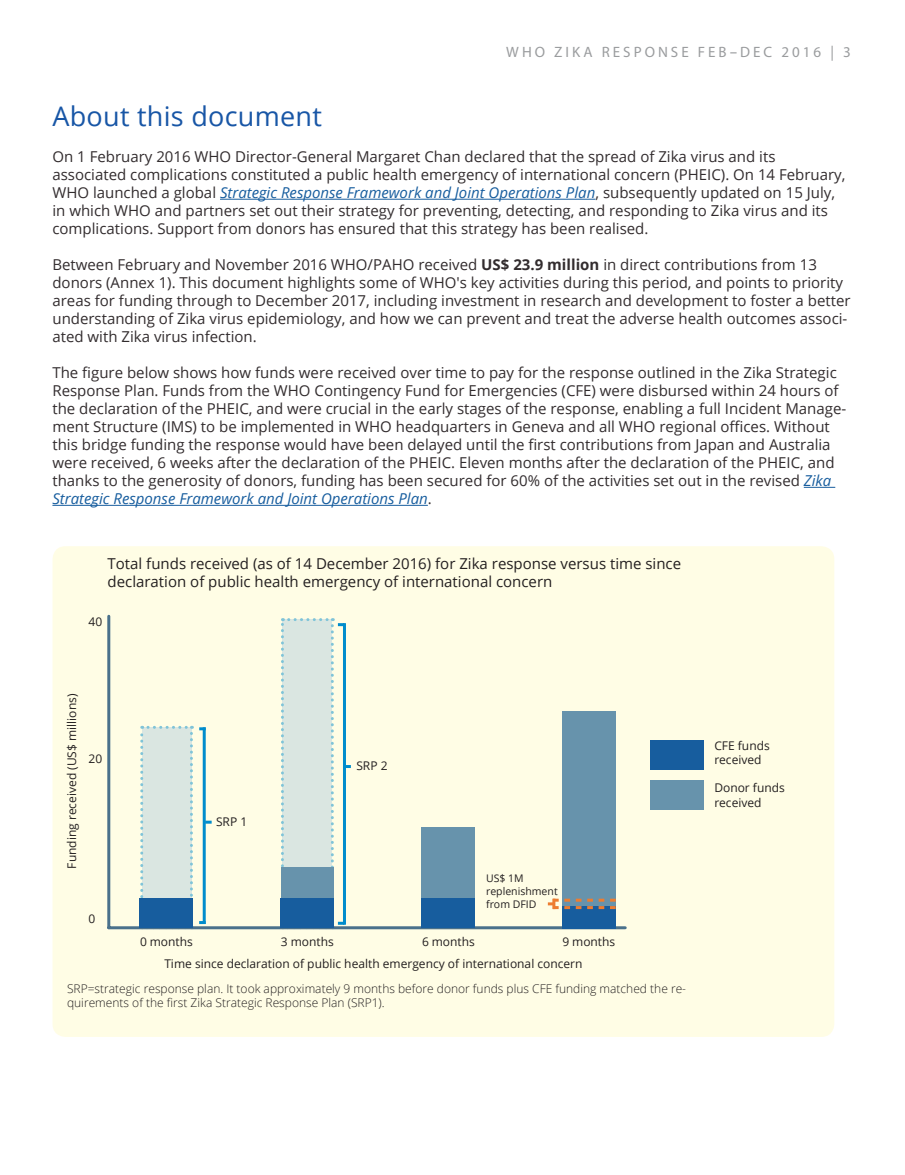
<style>
.page{position:relative;width:905px;height:1175px;background:#fff}
.page>*{position:absolute;margin:0;border:0;box-sizing:border-box;transform-origin:0 0}
.Intro{font:27px "Open Sans";letter-spacing:.01em;color:#1856a6}
.Intro-2{font:15px/18px "Open Sans";color:#322c2e}
.t1{font:15px/18px "Open Sans";color:#231f20}
.Header_Master_page{font:15px "Myriad Pro";letter-spacing:.2em;color:#9a9c9e}
.t2{font:12px/14.4px "Open Sans";color:#231f20}
.t3{font:300 12px/14.4px "Open Sans";color:#231f20}
.t4{font:10.5px "Open Sans";color:#231f20}
.s1{font-family:"Open Sans"}
.s2{font-style:italic;color:#175d9e}
.s3{font-weight:700}
</style>
<div class="page">
<hr style="left:220px;top:199px;width:375px;height:1px;background:#175d9e">
<hr style="left:803px;top:487px;width:32px;height:1px;background:#175d9e">
<hr style="left:52px;top:505px;width:376px;height:1px;background:#175d9e">
<div style="left:52px;top:546px;width:782px;height:490px;background:#fffde5;border-radius:13px"></div>
<svg style="left:140px;top:726px;width:53px;height:172px;background:#d7e5e0"></svg>
<hr style="left:109px;top:926px;width:516px;height:3px;background:#4a718b">
<hr style="left:107px;top:616px;width:3px;height:311px;background:#4a718b">
<div style="left:422px;top:827px;width:53px;height:71px;background:#6793ac"></div>
<div style="left:562px;top:711px;width:53px;height:195px;background:#6793ac"></div>
<div style="left:140px;top:898px;width:53px;height:30px;background:#175d9e"></div>
<div style="left:421px;top:898px;width:54px;height:30px;background:#175d9e"></div>
<div style="left:562px;top:906px;width:53px;height:22px;background:#175d9e"></div>
<div style="left:650px;top:740px;width:53px;height:29px;background:#175d9e"></div>
<div style="left:650px;top:780px;width:53px;height:30px;background:#6793ac"></div>
<hr style="left:203px;top:727px;width:3px;height:197px;background:#008ccc">
<svg style="left:199px;top:727px;width:7px;height:3px"></svg>
<svg style="left:199px;top:921px;width:7px;height:3px"></svg>
<svg style="left:281px;top:618px;width:70px;height:310px"></svg>
<svg style="left:205px;top:820px;width:7px;height:3px"></svg>
<svg style="left:548px;top:898px;width:67px;height:11px"></svg>
<p class="Header_Master_page" style="left:506px;top:43px;width:346px">WHO ZIKA RESPONSE FEB<span class="s1">–</span>DEC 2016 | 3</p>
<p class="Intro" style="left:52px;top:98px;width:271px">About this document</p>
<p class="Intro-2" style="left:52px;top:147px;width:794px">On 1 February 2016 WHO Director-General Margaret Chan declared that the spread of Zika virus and its associated complications constituted a public health emergency of international concern (PHEIC). On 14 February, WHO launched a global <span class="s2">Strategic Response Framework and Joint Operations Plan</span>, subsequently updated on 15 July, in which WHO and partners set out their strategy for preventing, detecting, and responding to Zika virus and its complications. Support from donors has ensured that this strategy has been realised.</p>
<p class="Intro-2" style="left:52px;top:255px;width:799px">Between February and November 2016 WHO/PAHO received <span class="s3">US$ 23.9 million</span> in direct contributions from 13 donors (Annex 1). This document highlights some of WHO's key activities during this period, and points to priority areas for funding through to December 2017, including investment in research and development to foster a better understanding of Zika virus epidemiology, and how we can prevent and treat the adverse health outcomes associ&shy;ated with Zika virus infection.</p>
<p class="Intro-2" style="left:52px;top:363px;width:795px">The figure below shows how funds were received over time to pay for the response outlined in the Zika Strategic Response Plan. Funds from the WHO Contingency Fund for Emergencies (CFE) were disbursed within 24 hours of the declaration of the PHEIC, and were crucial in the early stages of the response, enabling a full Incident Manage&shy;ment Structure (IMS) to be implemented in WHO headquarters in Geneva and all WHO regional offices. Without this bridge funding the response would have been delayed until the first contributions from Japan and Australia were received, 6 weeks after the declaration of the PHEIC. Eleven months after the declaration of the PHEIC, and thanks to the generosity of donors, funding has been secured for 60% of the activities set out in the revised <span class="s2">Zika Strategic Response Framework and Joint Operations Plan</span>.</p>
<p class="t1" style="left:108px;top:554px;width:575px">Total funds received (as of 14 December 2016) for Zika response versus time since declaration of public health emergency of international concern</p>
<p class="t2" style="left:89px;top:614px;width:15px">40</p>
<p class="t2" style="left:64px;top:868px;width:176px;rotate:-90deg">Funding received (US$ millions)</p>
<p class="t2" style="left:89px;top:751px;width:15px">20</p>
<p class="t2" style="left:89px;top:911px;width:8px">0</p>
<p class="t2" style="left:216px;top:814px;width:33px">SRP 1</p>
<p class="t2" style="left:356px;top:758px;width:33px">SRP 2</p>
<p class="t4" style="left:486px;top:871px;width:39px">US$ 1M</p>
<p class="t4" style="left:486px;top:884px;width:73px">replenishment</p>
<p class="t4" style="left:486px;top:896px;width:52px">from DFID</p>
<p class="t2" style="left:140px;top:934px;width:54px">0 months</p>
<p class="t2" style="left:281px;top:934px;width:55px">3 months</p>
<p class="t2" style="left:422px;top:934px;width:54px">6 months</p>
<p class="t2" style="left:562px;top:934px;width:54px">9 months</p>
<p class="t2" style="left:164px;top:956px;width:419px">Time since declaration of public health emergency of international concern</p>
<p class="t3" style="left:67px;top:981px;width:620px">SRP=strategic response plan. It took approximately 9 months before donor funds plus CFE funding matched the re&shy;quirements of the first Zika Strategic Response Plan (SRP1).</p>
<p class="t2" style="left:714px;top:738px;width:57px">CFE funds received</p>
<p class="t2" style="left:714px;top:780px;width:72px">Donor funds received</p>
</div>
